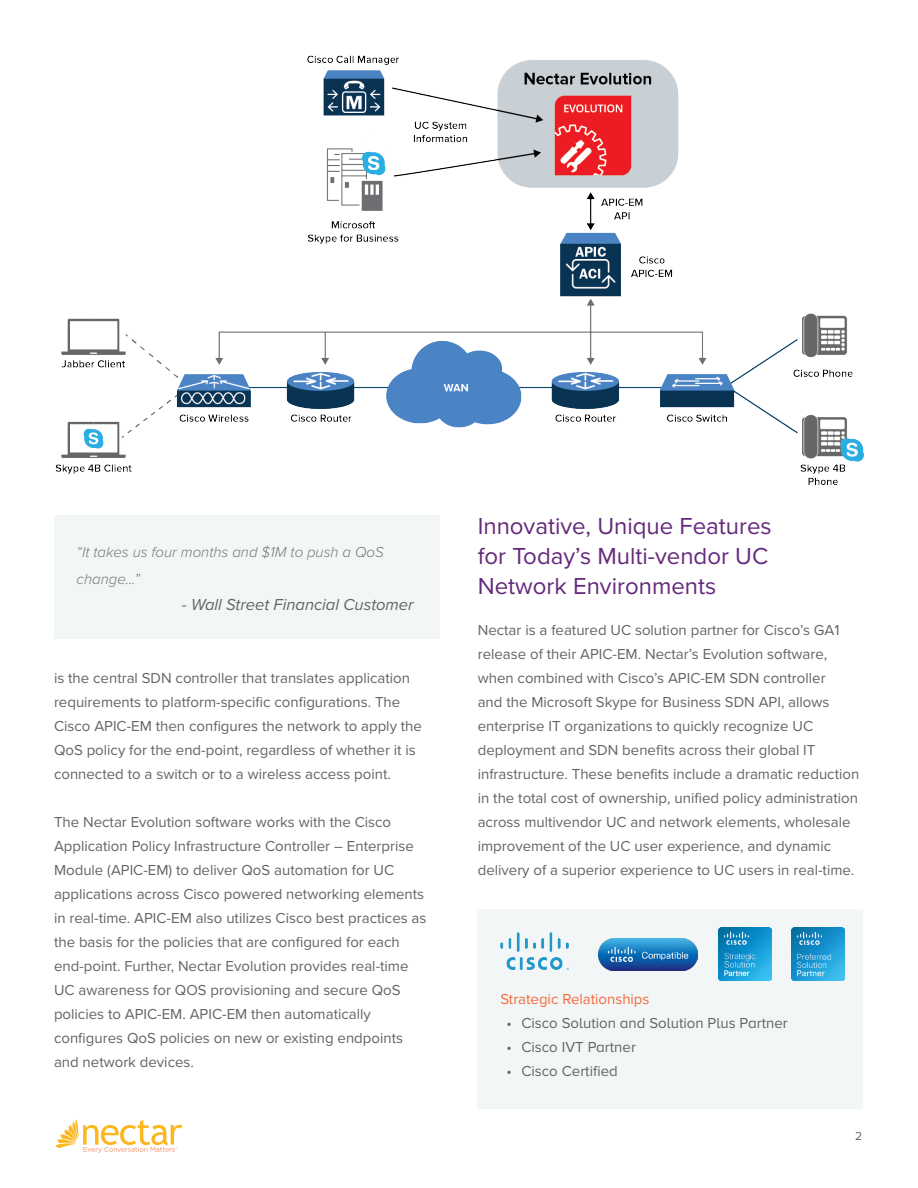
<style>
.page{position:relative;width:918px;height:1188px;background:#fff}
.page>*{position:absolute;margin:0;border:0;box-sizing:border-box;transform-origin:0 0}
.t1{font:24px "Proxima Nova";color:#64297a}
.t2{font:italic 16.5px "Proxima Nova";color:#646464}
.Body_Copy{font:15px/24px "Proxima Nova";color:#646464}
.t3{font:15px "Proxima Nova A";color:#646464}
.t4{font:italic 300 15px "Proxima Nova";color:#777976}
.Callout_Header{font:15px "Proxima Nova";color:#f26b3d}
.t5{font:12px "Proxima Nova";color:#646464}
</style>
<div class="page">
<svg style="left:55px;top:1119px;width:127px;height:34px"></svg>
<div style="left:55px;top:515px;width:385px;height:124px;background:#f3f6f7"></div>
<img style="left:55px;top:55px;width:809px;height:430px">
<div style="left:478px;top:910px;width:385px;height:199px;background:#f3f6f7"></div>
<img style="left:500px;top:933px;width:69px;height:36px">
<img style="left:599px;top:939px;width:98px;height:31px">
<img style="left:791px;top:928px;width:53px;height:53px">
<img style="left:718px;top:928px;width:54px;height:53px">
<p class="t4" style="left:77px;top:541px;width:309px">“It takes us four months and $1M to push a QoS</p>
<p class="t4" style="left:77px;top:568px;width:65px">change...”</p>
<p class="t2" style="left:182px;top:592px;width:233px">- Wall Street Financial Customer</p>
<p class="Body_Copy" style="left:54px;top:667px;width:370px">is the central SDN controller that translates application requirements to platform-specific configurations. The Cisco APIC-EM then configures the network to apply the QoS policy for the end-point, regardless of whether it is connected to a switch or to a wireless access point.</p>
<p class="Body_Copy" style="left:54px;top:811px;width:374px">The Nectar Evolution software works with the Cisco Application Policy Infrastructure Controller – Enterprise Module (APIC-EM) to deliver QoS automation for UC applications across Cisco powered networking elements in real-time. APIC-EM also utilizes Cisco best practices as the basis for the policies that are configured for each end-point. Further, Nectar Evolution provides real-time UC awareness for QOS provisioning and secure QoS policies to APIC-EM. APIC-EM then automatically configures QoS policies on new or existing endpoints and network devices.</p>
<p class="t1" style="left:478px;top:512px;width:295px">Innovative, Unique Features</p>
<p class="t1" style="left:478px;top:542px;width:292px">for Today’s Multi-vendor UC</p>
<p class="t1" style="left:478px;top:572px;width:240px">Network Environments</p>
<p class="Body_Copy" style="left:478px;top:619px;width:383px">Nectar is a featured UC solution partner for Cisco’s GA1 release of their APIC-EM. Nectar’s Evolution software, when combined with Cisco’s APIC-EM SDN controller<br>and the Microsoft Skype for Business SDN API, allows enterprise IT organizations to quickly recognize UC deployment and SDN benefits across their global IT infrastructure. These benefits include a dramatic reduction in the total cost of ownership, unified policy administration across multivendor UC and network elements, wholesale improvement of the UC user experience, and dynamic delivery of a superior experience to UC users in real-time.</p>
<p class="Callout_Header" style="left:500px;top:991px;width:151px">Strategic Relationships</p>
<p class="t3" style="left:506px;top:1015px;width:283px">• Cisco Solution and Solution Plus Partner</p>
<p class="t3" style="left:506px;top:1039px;width:131px">• Cisco IVT Partner</p>
<p class="t3" style="left:506px;top:1063px;width:113px">• Cisco Certified</p>
<p class="t5" style="left:855px;top:1129px;width:9px">2</p>
</div>
